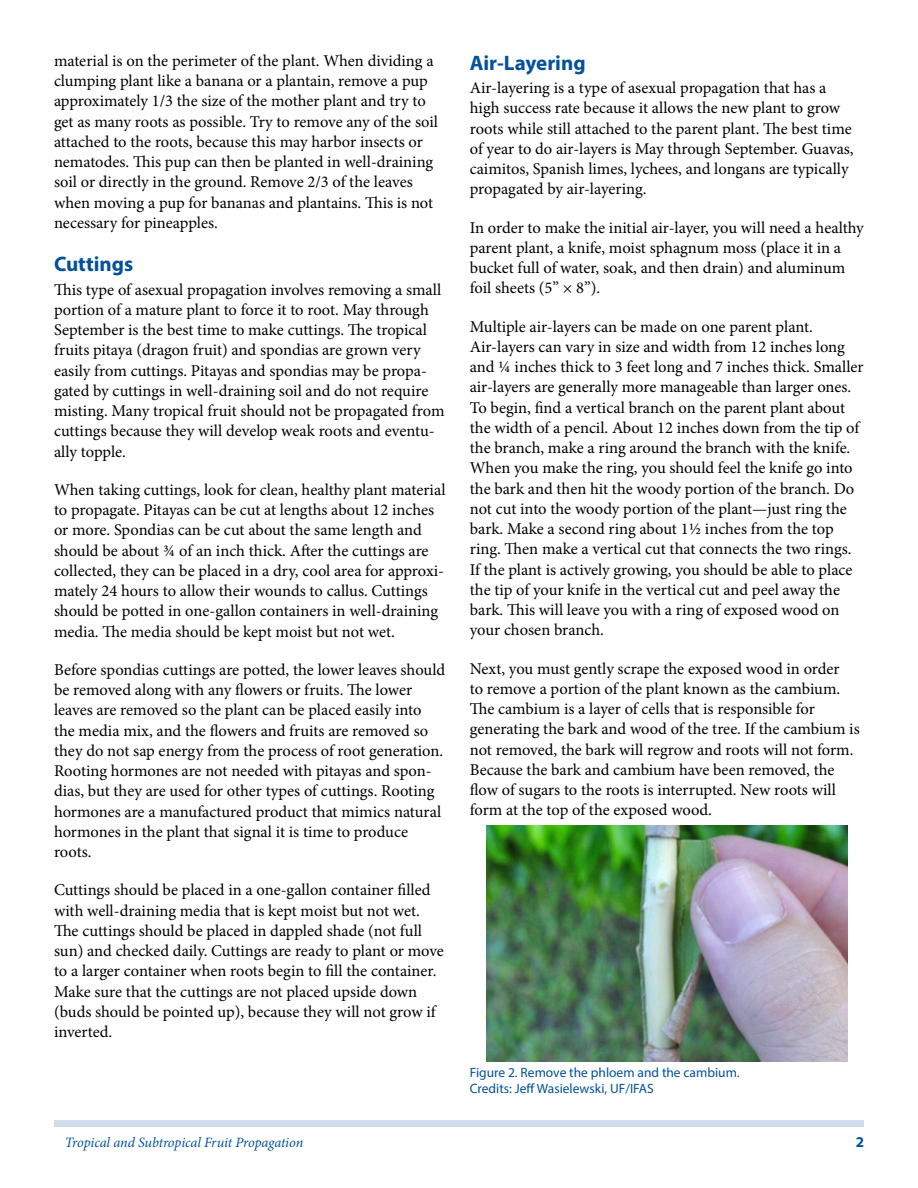
<style>
.page{position:relative;width:918px;height:1188px;background:#fff}
.page>*{position:absolute;margin:0;border:0;box-sizing:border-box;transform-origin:0 0}
.t1{font:700 21px "Myriad Pro";color:#03519a}
.t2{font:16.5px/20.2px "Minion Pro";letter-spacing:-.005em;color:#000}
.t3{font:700 15px "Myriad Pro";color:#03519a}
.t4{font:italic 14.25px "Minion Pro";letter-spacing:-.01em;color:#03519a}
.t5{font:13.5px/16.5px "Myriad Pro";color:#03519a}
</style>
<div class="page">
<div style="left:54px;top:1120px;width:810px;height:7px;background:#d0ddea"></div>
<img style="left:487px;top:825px;width:360px;height:237px">
<p class="t2" style="left:54px;top:51px;width:386px">material is on the perimeter of the plant. When dividing a clumping plant like a banana or a plantain, remove a pup approximately 1/3 the size of the mother plant and try to get as many roots as possible. Try to remove any of the soil attached to the roots, because this may harbor insects or nematodes. This pup can then be planted in well-draining soil or directly in the ground. Remove 2/3 of the leaves when moving a pup for bananas and plantains. This is not necessary for pineapples.</p>
<p class="t1" style="left:54px;top:250px;width:81px">Cuttings</p>
<p class="t2" style="left:54px;top:279px;width:392px">This type of asexual propagation involves removing a small portion of a mature plant to force it to root. May through September is the best time to make cuttings. The tropical fruits pitaya (dragon fruit) and spondias are grown very easily from cuttings. Pitayas and spondias may be propa&shy;gated by cuttings in well-draining soil and do not require misting. Many tropical fruit should not be propagated from cuttings because they will develop weak roots and eventu&shy;ally topple.</p>
<p class="t2" style="left:54px;top:480px;width:393px">When taking cuttings, look for clean, healthy plant material to propagate. Pitayas can be cut at lengths about 12 inches or more. Spondias can be cut about the same length and should be about ¾ of an inch thick. After the cuttings are collected, they can be placed in a dry, cool area for approxi&shy;mately 24 hours to allow their wounds to callus. Cuttings should be potted in one-gallon containers in well-draining media. The media should be kept moist but not wet.</p>
<p class="t2" style="left:54px;top:660px;width:393px">Before spondias cuttings are potted, the lower leaves should be removed along with any flowers or fruits. The lower leaves are removed so the plant can be placed easily into the media mix, and the flowers and fruits are removed so they do not sap energy from the process of root generation.<br>Rooting hormones are not needed with pitayas and spon&shy;dias, but they are used for other types of cuttings. Rooting hormones are a manufactured product that mimics natural hormones in the plant that signal it is time to produce roots.</p>
<p class="t2" style="left:54px;top:880px;width:391px">Cuttings should be placed in a one-gallon container filled with well-draining media that is kept moist but not wet.<br>The cuttings should be placed in dappled shade (not full sun) and checked daily. Cuttings are ready to plant or move to a larger container when roots begin to fill the container.<br>Make sure that the cuttings are not placed upside down (buds should be pointed up), because they will not grow if inverted.</p>
<p class="t1" style="left:470px;top:49px;width:117px">Air-Layering</p>
<p class="t2" style="left:470px;top:78px;width:385px">Air-layering is a type of asexual propagation that has a high success rate because it allows the new plant to grow roots while still attached to the parent plant. The best time of year to do air-layers is May through September. Guavas, caimitos, Spanish limes, lychees, and longans are typically propagated by air-layering.</p>
<p class="t2" style="left:470px;top:217px;width:396px">In order to make the initial air-layer, you will need a healthy parent plant, a knife, moist sphagnum moss (place it in a bucket full of water, soak, and then drain) and aluminum foil sheets (5” × 8”).</p>
<p class="t2" style="left:470px;top:316px;width:395px">Multiple air-layers can be made on one parent plant.<br>Air-layers can vary in size and width from 12 inches long and ¼ inches thick to 3 feet long and 7 inches thick. Smaller air-layers are generally more manageable than larger ones.<br>To begin, find a vertical branch on the parent plant about the width of a pencil. About 12 inches down from the tip of the branch, make a ring around the branch with the knife.<br>When you make the ring, you should feel the knife go into the bark and then hit the woody portion of the branch. Do not cut into the woody portion of the plant—just ring the bark. Make a second ring about 1½ inches from the top ring. Then make a vertical cut that connects the two rings.<br>If the plant is actively growing, you should be able to place the tip of your knife in the vertical cut and peel away the bark. This will leave you with a ring of exposed wood on your chosen branch.</p>
<p class="t2" style="left:470px;top:658px;width:391px">Next, you must gently scrape the exposed wood in order<br>to remove a portion of the plant known as the cambium.<br>The cambium is a layer of cells that is responsible for generating the bark and wood of the tree. If the cambium is not removed, the bark will regrow and roots will not form.<br>Because the bark and cambium have been removed, the flow of sugars to the roots is interrupted. New roots will form at the top of the exposed wood.</p>
<p class="t5" style="left:470px;top:1064px;width:271px">Figure 2. Remove the phloem and the cambium.<br>Credits: Jeff Wasielewski, UF/IFAS</p>
<p class="t4" style="left:65px;top:1133px;width:240px">Tropical and Subtropical Fruit Propagation</p>
<p class="t3" style="left:856px;top:1133px;width:10px">2</p>
</div>
